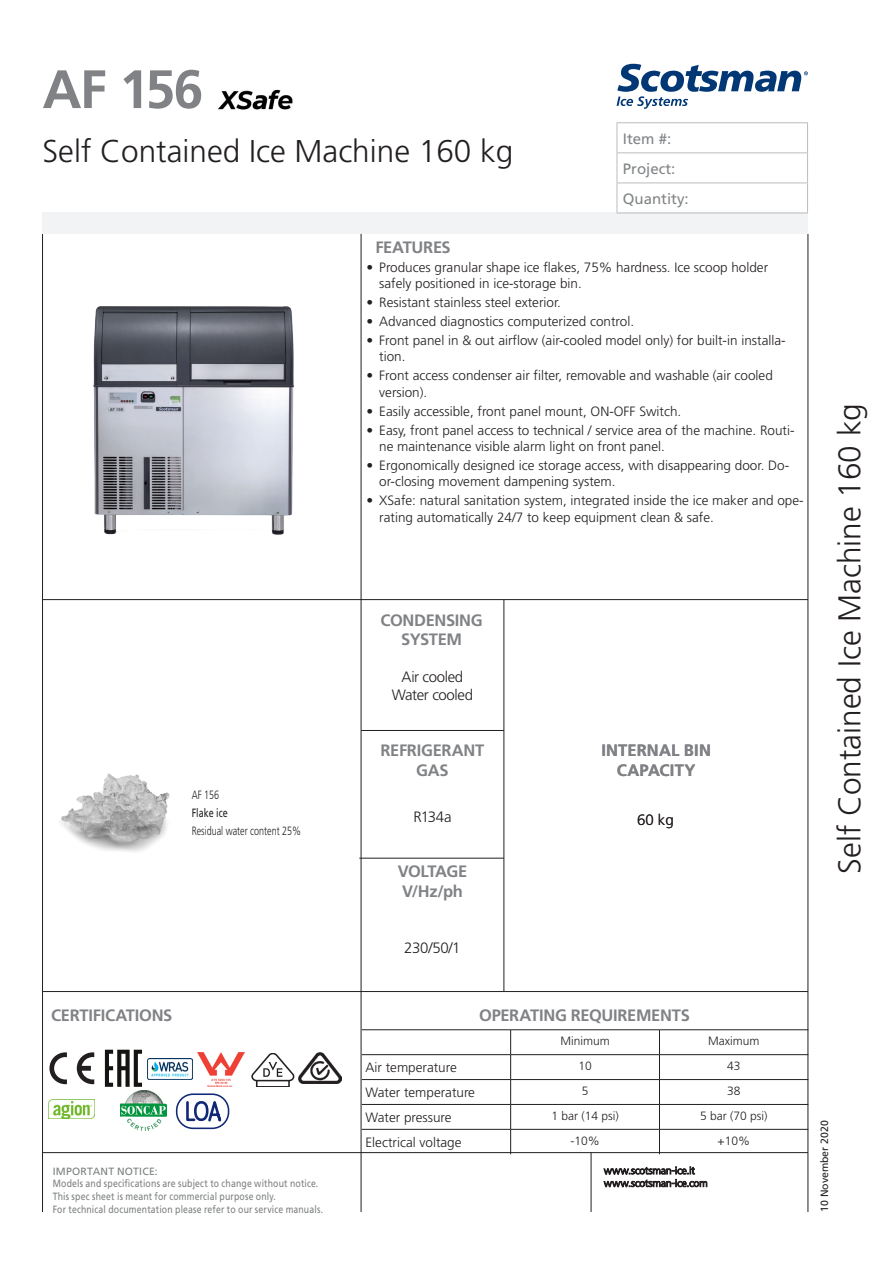
<style>
.page{position:relative;width:893px;height:1263px;background:#fff}
.page>*{position:absolute;margin:0;border:0;box-sizing:border-box;transform-origin:0 0}
.Note_fondo_pagina{font:700 54px "Frutiger";color:#808285}
.Sottotitolo{font:300 31.5px "Frutiger";color:#231f20}
.Note_fondo_pagina-2{font:700 16.5px/19.8px "Frutiger";letter-spacing:-.02em;color:#808285;text-align:center}
.Note_fondo_pagina-3{font:700 16.5px "Frutiger";letter-spacing:.01em;color:#808285}
.Note_fondo_pagina-4{font:300 15px "Frutiger";letter-spacing:-.025em;color:#231f20}
.t1{font:15px/30px "Frutiger";color:#818486}
.t2{font:300 13.5px/16.2px "Frutiger";color:#231f20}
.t3{font:300 12px "Frutiger";color:#231f20}
.t4{font:300 12px "Frutiger";color:#231f20;scale:.75 1}
.t5{font:12px "Frutiger";color:#231f20;scale:.75 1}
.t6{font:10.5px/12.6px "Frutiger";letter-spacing:.02em;color:#7c7f7f}
.t7{font:10.5px "Frutiger";color:#231f20}
</style>
<div class="page">
<hr style="left:42px;top:234px;width:1px;height:978px;background:#231f20">
<hr style="left:808px;top:234px;width:1px;height:978px;background:#231f20">
<svg style="left:617px;top:64px;width:191px;height:45px"></svg>
<div style="left:43px;top:213px;width:765px;height:21px;background:#f2f3f4"></div>
<hr style="left:43px;top:599px;width:765px;height:1px;background:#231f20">
<hr style="left:361px;top:730px;width:143px;height:1px;background:#231f20">
<hr style="left:359px;top:858px;width:145px;height:1px;background:#231f20">
<hr style="left:504px;top:600px;width:1px;height:391px;background:#231f20">
<hr style="left:43px;top:991px;width:765px;height:1px;background:#231f20">
<hr style="left:591px;top:1152px;width:1px;height:60px;background:#231f20">
<svg style="left:603px;top:1166px;width:104px;height:21px"></svg>
<hr style="left:43px;top:1152px;width:765px;height:1px;background:#231f20">
<hr style="left:617px;top:122px;width:191px;height:1px;background:#babdbe">
<svg style="left:617px;top:123px;width:1px;height:29px"></svg>
<svg style="left:807px;top:123px;width:1px;height:29px"></svg>
<hr style="left:617px;top:152px;width:191px;height:1px;background:#babdbe">
<hr style="left:617px;top:153px;width:1px;height:30px;background:#babdbe">
<hr style="left:807px;top:153px;width:1px;height:30px;background:#babdbe">
<hr style="left:617px;top:183px;width:191px;height:1px;background:#babdbe">
<hr style="left:617px;top:183px;width:1px;height:30px;background:#babdbe">
<hr style="left:807px;top:183px;width:1px;height:30px;background:#babdbe">
<hr style="left:617px;top:213px;width:191px;height:1px;background:#babdbe">
<hr style="left:361px;top:234px;width:1px;height:978px;background:#231f20">
<img style="left:93px;top:306px;width:201px;height:229px">
<hr style="left:362px;top:1079px;width:149px;height:1px;background:#231f20">
<hr style="left:362px;top:1104px;width:149px;height:1px;background:#231f20">
<hr style="left:362px;top:1129px;width:149px;height:1px;background:#231f20">
<hr style="left:511px;top:1079px;width:148px;height:1px;background:#231f20">
<hr style="left:659px;top:1079px;width:149px;height:1px;background:#231f20">
<hr style="left:511px;top:1104px;width:148px;height:1px;background:#231f20">
<hr style="left:659px;top:1104px;width:149px;height:1px;background:#231f20">
<hr style="left:511px;top:1129px;width:148px;height:1px;background:#231f20">
<hr style="left:659px;top:1129px;width:149px;height:1px;background:#231f20">
<svg style="left:510px;top:1030px;width:1px;height:124px"></svg>
<svg style="left:659px;top:1030px;width:1px;height:124px"></svg>
<hr style="left:362px;top:1054px;width:149px;height:1px;background:#231f20">
<hr style="left:511px;top:1054px;width:148px;height:1px;background:#231f20">
<hr style="left:659px;top:1054px;width:149px;height:1px;background:#231f20">
<hr style="left:362px;top:1029px;width:149px;height:1px;background:#231f20">
<hr style="left:511px;top:1029px;width:148px;height:1px;background:#231f20">
<hr style="left:659px;top:1029px;width:149px;height:1px;background:#231f20">
<svg style="left:77px;top:1052px;width:17px;height:32px"></svg>
<svg style="left:49px;top:1052px;width:18px;height:32px"></svg>
<svg style="left:105px;top:1050px;width:37px;height:37px"></svg>
<img style="left:147px;top:1059px;width:46px;height:20px">
<img style="left:198px;top:1053px;width:47px;height:33px">
<svg style="left:251px;top:1053px;width:43px;height:34px"></svg>
<img style="left:298px;top:1052px;width:43px;height:32px">
<img style="left:49px;top:1100px;width:46px;height:18px">
<img style="left:120px;top:1091px;width:47px;height:39px">
<div style="left:176px;top:1093px;width:53px;height:36px;border:2px solid #112876;border-radius:16px"></div>
<svg style="left:186px;top:1101px;width:11px;height:21px"></svg>
<div style="left:194px;top:1101px;width:15px;height:20px;border:3px solid #112876;border-radius:50%"></div>
<svg style="left:206px;top:1093px;width:17px;height:29px"></svg>
<img style="left:60px;top:773px;width:110px;height:79px">
<img style="left:218px;top:89px;width:75px;height:21px">
<p class="Note_fondo_pagina" style="left:43px;top:58px;width:162px">AF 156</p>
<p class="Sottotitolo" style="left:43px;top:133px;width:472px">Self Contained Ice Machine 160 kg</p>
<p class="Note_fondo_pagina-2" style="left:375px;top:237px;width:77px">FEATURES</p>
<p class="t1" style="left:623px;top:123px;width:67px">Item #:<br>Project:<br>Quantity:</p>
<p class="t2" style="left:379px;top:259px;width:390px;text-indent:-13px">• Produces granular shape ice flakes, 75% hardness. Ice scoop holder safely positioned in ice-storage bin.</p>
<p class="t2" style="left:367px;top:294px;width:196px">• Resistant stainless steel exterior.</p>
<p class="t2" style="left:367px;top:313px;width:269px">• Advanced diagnostics computerized control.</p>
<p class="t2" style="left:379px;top:332px;width:408px;text-indent:-13px">• Front panel in &amp; out airflow (air-cooled model only) for built-in installa&shy;tion.</p>
<p class="t2" style="left:379px;top:368px;width:395px;text-indent:-13px">• Front access condenser air filter, removable and washable (air cooled version).</p>
<p class="t2" style="left:367px;top:403px;width:316px">• Easily accessible, front panel mount, ON-OFF Switch.</p>
<p class="t2" style="left:379px;top:422px;width:417px;text-indent:-13px">• Easy, front panel access to technical / service area of the machine. Routi&shy;ne maintenance visible alarm light on front panel.</p>
<p class="t2" style="left:379px;top:457px;width:411px;text-indent:-13px">• Ergonomically designed ice storage access, with disappearing door. Do&shy;or-closing movement dampening system.</p>
<p class="t2" style="left:379px;top:493px;width:426px;text-indent:-13px">• XSafe: natural sanitation system, integrated inside the ice maker and ope&shy;rating automatically 24/7 to keep equipment clean &amp; safe.</p>
<p class="Note_fondo_pagina-2" style="left:380px;top:610px;width:104px">CONDENSING<br>SYSTEM</p>
<p class="t4" style="left:192px;top:788px;width:38px">AF 156</p>
<p class="t5" style="left:192px;top:805px;width:50px">Flake ice</p>
<p class="t4" style="left:192px;top:824px;width:148px">Residual water content 25%</p>
<p class="Note_fondo_pagina-4" style="left:402px;top:668px;width:63px">Air cooled</p>
<p class="Note_fondo_pagina-4" style="left:392px;top:686px;width:83px">Water cooled</p>
<p class="Note_fondo_pagina-2" style="left:381px;top:741px;width:105px">REFRIGERANT<br>GAS</p>
<p class="Note_fondo_pagina-4" style="left:413px;top:808px;width:40px">R134a</p>
<p class="Note_fondo_pagina-2" style="left:398px;top:861px;width:71px;text-align:left">VOLTAGE<br>V/Hz/ph</p>
<p class="Note_fondo_pagina-4" style="left:404px;top:939px;width:58px">230/50/1</p>
<p class="Note_fondo_pagina-3" style="left:601px;top:741px;width:111px">INTERNAL BIN</p>
<p class="Note_fondo_pagina-3" style="left:617px;top:761px;width:80px">CAPACITY</p>
<p class="Note_fondo_pagina-4" style="left:637px;top:811px;width:38px">60 kg</p>
<p class="Sottotitolo" style="left:832px;top:874px;width:472px;rotate:-90deg">Self Contained Ice Machine 160 kg</p>
<p class="Note_fondo_pagina-2" style="left:51px;top:1005px;width:123px">CERTIFICATIONS</p>
<p class="t6" style="left:53px;top:1165px;width:272px">IMPORTANT NOTICE:<br>Models and specifications are subject to change without notice.<br>This spec sheet is meant for commercial purpose only.<br>For technical documentation please refer to our service manuals.</p>
<p class="Note_fondo_pagina-2" style="left:479px;top:1005px;width:212px">OPERATING REQUIREMENTS</p>
<p class="t3" style="left:560px;top:1034px;width:51px">Minimum</p>
<p class="t3" style="left:708px;top:1034px;width:53px">Maximum</p>
<p class="t2" style="left:366px;top:1059px;width:93px">Air temperature</p>
<p class="t3" style="left:578px;top:1059px;width:15px">10</p>
<p class="t3" style="left:727px;top:1059px;width:15px">43</p>
<p class="t2" style="left:366px;top:1084px;width:111px">Water temperature</p>
<p class="t3" style="left:582px;top:1084px;width:8px">5</p>
<p class="t3" style="left:727px;top:1084px;width:15px">38</p>
<p class="t2" style="left:366px;top:1109px;width:88px">Water pressure</p>
<p class="t3" style="left:551px;top:1109px;width:69px">1 bar (14 psi)</p>
<p class="t3" style="left:700px;top:1109px;width:69px">5 bar (70 psi)</p>
<p class="t2" style="left:366px;top:1134px;width:97px">Electrical voltage</p>
<p class="t3" style="left:570px;top:1134px;width:31px">-10%</p>
<p class="t3" style="left:718px;top:1134px;width:34px">+10%</p>
<p class="t7" style="left:818px;top:1212px;width:93px;rotate:-90deg">10 November 2020</p>
</div>
